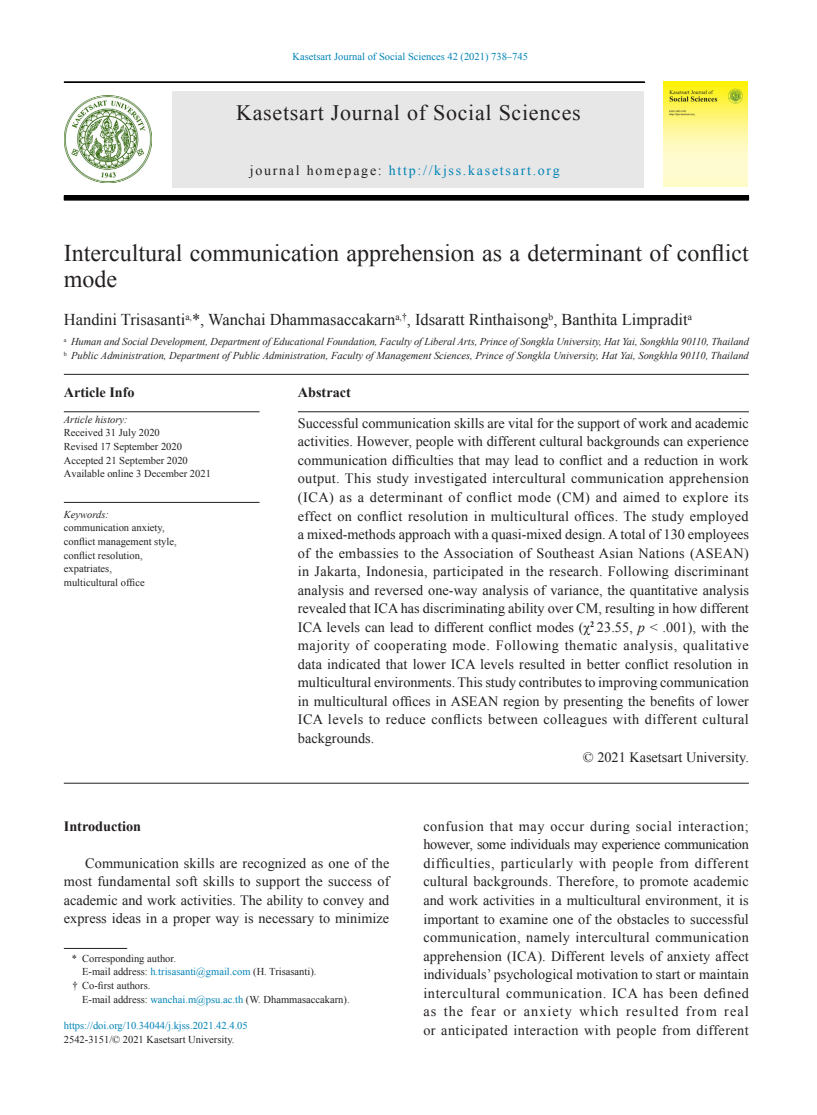
<style>
.page{position:relative;width:817px;height:1115px;background:#fff}
.page>*{position:absolute;margin:0;border:0;box-sizing:border-box;transform-origin:0 0}
._1_Headline_E{font:24px/25.5px "Times New Roman";color:#231f20}
._2_Text_E_9_5{font:22.05px "Times New Roman";letter-spacing:.035em;color:#231f20}
._1_author_name_E{font:16.5px "Times New Roman";color:#231f20}
._2_Text_E_9_5-2{font:14.25px/18.6px "Times New Roman";letter-spacing:.03em;color:#231f20;text-align:justify}
._2_Text_line_E{font:14.25px "Times New Roman";color:#231f20}
._1_Article___Abstrac{font:700 14.25px "Times New Roman";color:#231f20}
._2_Sub_1_E{font:700 14.25px "Times New Roman";color:#231f20}
._2_Text_E_9_5-3{font:13.95px "Times New Roman";letter-spacing:.125em;color:#0083b6}
._1_Article_info___ke{font:10.5px/13.6px "Times New Roman";color:#231f20}
._1_office_line_E{font:italic 10.5px "Times New Roman";color:#231f20}
._1_office_E{font:italic 10.5px "Times New Roman";letter-spacing:-.005em;color:#231f20}
._1_coress{font:10.5px "Times New Roman";color:#231f20}
._0_Master_head{font:10.5px "Times New Roman";color:#0083b6}
._1_doi{font:10.5px "Times New Roman";color:#0083b6}
._1_doi-2{font:10.5px "Times New Roman";color:#231f20}
._1_coress_line{font:10.5px "Times New Roman";color:#231f20}
._1_keyword_head{font:italic 10.5px "Times New Roman";color:#231f20}
.s1{color:#231f20}
.s2{font-style:italic}
.s3{color:#0083b6}
</style>
<div class="page">
<div style="left:64px;top:196px;width:684px;height:4px;border:1px solid #000"></div>
<div style="left:172px;top:91px;width:472px;height:96px;background:#e7e7e7"></div>
<img style="left:64px;top:95px;width:88px;height:88px">
<div style="left:64px;top:82px;width:580px;height:1px;border:1px solid #000"></div>
<svg style="left:663px;top:81px;width:85px;height:106px"></svg>
<img style="left:663px;top:82px;width:84px;height:104px">
<hr style="left:64px;top:374px;width:684px;height:1px;background:#231f20">
<hr style="left:298px;top:411px;width:450px;height:1px;background:#231f20">
<hr style="left:64px;top:782px;width:684px;height:1px;background:#231f20">
<hr style="left:64px;top:411px;width:195px;height:1px;background:#231f20">
<hr style="left:64px;top:502px;width:195px;height:1px;background:#231f20">
<hr style="left:64px;top:947px;width:63px;height:1px;background:#231f20">
<p class="_0_Master_head" style="left:292px;top:49px;width:237px">Kasetsart Journal of Social Sciences 42 (2021) 738–745</p>
<p class="_2_Text_E_9_5" style="left:236px;top:97px;width:346px">Kasetsart Journal of Social Sciences</p>
<p class="_2_Text_E_9_5-3" style="left:250px;top:160px;width:311px"><span class="s1">journal homepage:</span> http://kjss.kasetsart.org</p>
<p class="_1_Headline_E" style="left:64px;top:240px;width:686px">Intercultural communication apprehension as a determinant of conflict mode</p>
<p class="_1_author_name_E" style="left:64px;top:308px;width:629px">Handini Trisasanti<sup>a,</sup>*, Wanchai Dhammasaccakarn<sup>a,†</sup>, Idsaratt Rinthaisong<sup>b</sup>, Banthita Limpradit<sup>a</sup></p>
<p class="_1_office_E" style="left:64px;top:334px;width:686px"><sup>a</sup> Human and Social Development, Department of Educational Foundation, Faculty of Liberal Arts, Prince of Songkla University, Hat Yai, Songkhla 90110, Thailand</p>
<p class="_1_office_line_E" style="left:64px;top:348px;width:686px"><sup>b</sup> Public Administration, Department of Public Administration, Faculty of Management Sciences, Prince of Songkla University, Hat Yai, Songkhla 90110, Thailand</p>
<p class="_1_Article___Abstrac" style="left:298px;top:381px;width:55px">Abstract</p>
<p class="_2_Text_E_9_5-2" style="left:298px;top:413px;width:452px">Successful communication skills are vital for the support of work and academic activities. However, people with different cultural backgrounds can experience communication difficulties that may lead to conflict and a reduction in work output. This study investigated intercultural communication apprehension (ICA) as a determinant of conflict mode (CM) and aimed to explore its effect on conflict resolution in multicultural offices. The study employed a mixed-methods approach with a quasi-mixed design. A total of 130 employees of the embassies to the Association of Southeast Asian Nations (ASEAN) in Jakarta, Indonesia, participated in the research. Following discriminant analysis and reversed one-way analysis of variance, the quantitative analysis revealed that ICA has discriminating ability over CM, resulting in how different ICA levels can lead to different conflict modes (χ<sup>2</sup> 23.55, <span class="s2">p</span> &lt; .001), with the majority of cooperating mode. Following thematic analysis, qualitative data indicated that lower ICA levels resulted in better conflict resolution in multicultural environments. This study contributes to improving communication in multicultural offices in ASEAN region by presenting the benefits of lower ICA levels to reduce conflicts between colleagues with different cultural backgrounds.</p>
<p class="_2_Text_line_E" style="left:583px;top:746px;width:167px">© 2021 Kasetsart University.</p>
<p class="_1_Article___Abstrac" style="left:64px;top:381px;width:72px">Article Info</p>
<p class="_1_Article_info___ke" style="left:64px;top:412px;width:148px"><span class="s2">Article history:<br></span>Received 31 July 2020<br>Revised 17 September 2020<br>Accepted 21 September 2020<br>Available online 3 December 2021</p>
<p class="_1_keyword_head" style="left:64px;top:506px;width:47px">Keywords:</p>
<p class="_1_Article_info___ke" style="left:64px;top:520px;width:102px">communication anxiety,</p>
<p class="_1_Article_info___ke" style="left:64px;top:534px;width:114px">conflict management style,</p>
<p class="_1_Article_info___ke" style="left:64px;top:547px;width:80px">conflict resolution,</p>
<p class="_1_Article_info___ke" style="left:64px;top:561px;width:50px">expatriates,</p>
<p class="_1_Article_info___ke" style="left:64px;top:575px;width:82px">multicultural office</p>
<p class="_2_Sub_1_E" style="left:64px;top:815px;width:79px">Introduction</p>
<p class="_2_Text_E_9_5-2" style="left:64px;top:852px;width:327px;text-indent:21px">Communication skills are recognized as one of the most fundamental soft skills to support the success of academic and work activities. The ability to convey and express ideas in a proper way is necessary to minimize</p>
<p class="_1_coress_line" style="left:72px;top:950px;width:106px">* Corresponding author.</p>
<p class="_1_coress" style="left:82px;top:963px;width:236px">E-mail address: <span class="s3">h.trisasanti@gmail.com</span> (H. Trisasanti).</p>
<p class="_1_coress" style="left:72px;top:977px;width:80px">† Co-first authors.</p>
<p class="_1_coress" style="left:82px;top:991px;width:269px">E-mail address: <span class="s3">wanchai.m@psu.ac.th</span> (W. Dhammasaccakarn).</p>
<p class="_1_doi" style="left:64px;top:1017px;width:185px">https://doi.org/10.34044/j.kjss.2021.42.4.05</p>
<p class="_1_doi-2" style="left:64px;top:1031px;width:172px">2542-3151/© 2021 Kasetsart University.</p>
<p class="_2_Text_E_9_5-2" style="left:423px;top:816px;width:327px">confusion that may occur during social interaction; however, some individuals may experience communication difficulties, particularly with people from different cultural backgrounds. Therefore, to promote academic and work activities in a multicultural environment, it is important to examine one of the obstacles to successful communication, namely intercultural communication apprehension (ICA). Different levels of anxiety affect individuals’ psychological motivation to start or maintain intercultural communication. ICA has been defined as the fear or anxiety which resulted from real or anticipated interaction with people from different</p>
</div>
